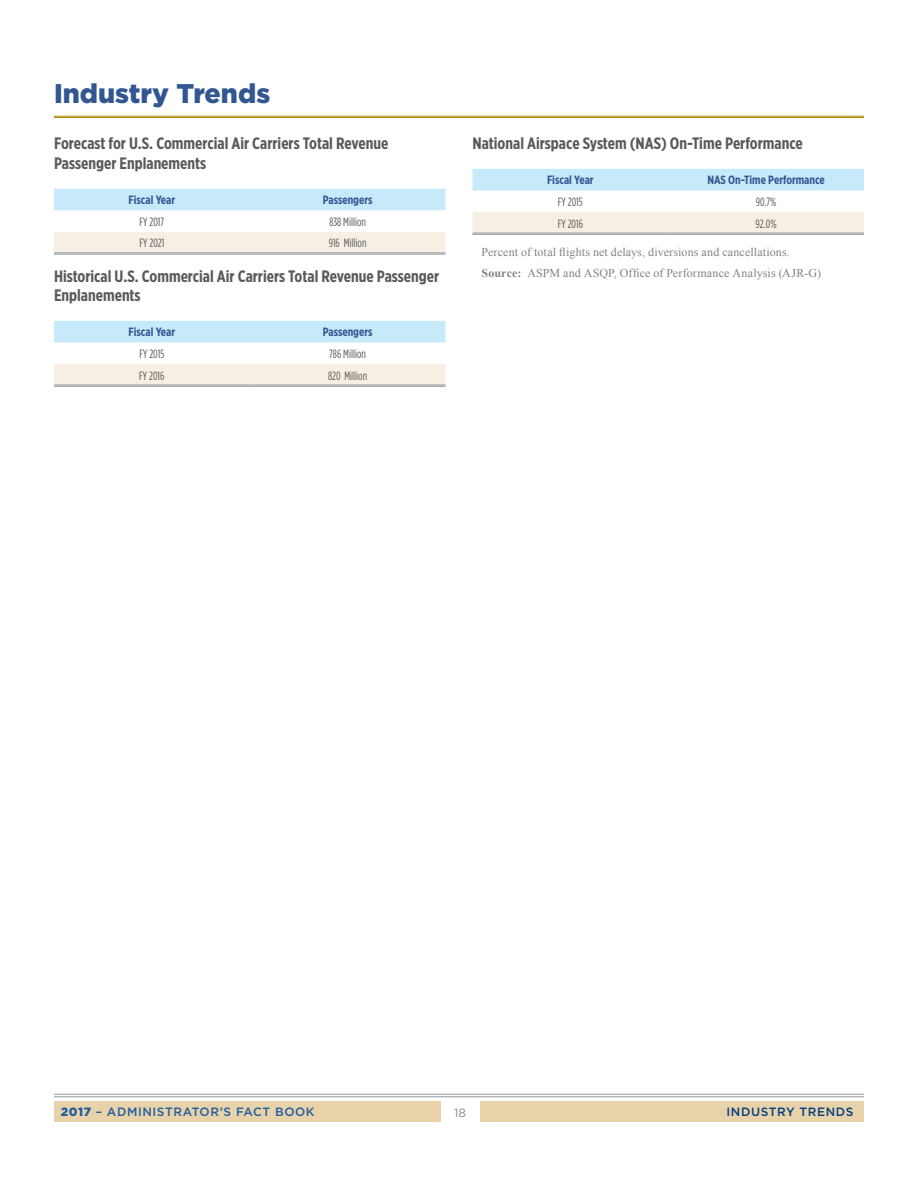
<style>
.page{position:relative;width:918px;height:1188px;background:#fff}
.page>*{position:absolute;margin:0;border:0;box-sizing:border-box;transform-origin:0 0}
.t1{font:900 27px "Gotham";color:#325691}
.t2{font:700 16.5px/19.8px "Gotham X Narrow";color:#58595b}
.Table_-_Notes{font:12px "Times New Roman";letter-spacing:.01em;color:#808285}
.Table_-_Cell_Body{font:12px "Gotham Condensed";color:#58595b}
.Table___Cell_Header{font:700 12px "Gotham X Narrow";color:#325691}
.t3{font:500 12px "Gotham HTF";color:#215e9e}
.t4{font:500 12px "Gotham HTF";letter-spacing:.05em;color:#003e7e}
.t5{font:12px "Gotham";color:#8a8c8e}
.s1{font-weight:700}
.s2{font-weight:900}
</style>
<div class="page">
<div style="left:54px;top:1101px;width:810px;height:21px;background:#e8d2aa"></div>
<div style="left:441px;top:1097px;width:39px;height:29px;background:#fff"></div>
<hr style="left:54px;top:1094px;width:810px;height:1px;background:#939598">
<hr style="left:54px;top:1097px;width:810px;height:1px;background:#939598">
<hr style="left:54px;top:116px;width:810px;height:1px;background:#b38808">
<hr style="left:54px;top:117px;width:810px;height:1px;background:#b38808">
<div style="left:54px;top:189px;width:392px;height:21px;background:#c7eafb"></div>
<div style="left:54px;top:232px;width:392px;height:21px;background:#f7efe3"></div>
<hr style="left:54px;top:253px;width:196px;height:1px;background:#939598">
<hr style="left:54px;top:254px;width:196px;height:1px;background:#939598">
<hr style="left:250px;top:253px;width:196px;height:1px;background:#939598">
<hr style="left:250px;top:254px;width:196px;height:1px;background:#939598">
<div style="left:54px;top:321px;width:392px;height:21px;background:#c7eafb"></div>
<div style="left:54px;top:364px;width:392px;height:21px;background:#f7efe3"></div>
<hr style="left:54px;top:385px;width:196px;height:1px;background:#939598">
<hr style="left:54px;top:386px;width:196px;height:1px;background:#939598">
<hr style="left:250px;top:385px;width:196px;height:1px;background:#939598">
<hr style="left:250px;top:386px;width:196px;height:1px;background:#939598">
<div style="left:472px;top:169px;width:392px;height:21px;background:#c7eafb"></div>
<div style="left:472px;top:212px;width:392px;height:21px;background:#f7efe3"></div>
<hr style="left:472px;top:233px;width:196px;height:1px;background:#939598">
<hr style="left:472px;top:234px;width:196px;height:1px;background:#939598">
<hr style="left:668px;top:233px;width:196px;height:1px;background:#939598">
<hr style="left:668px;top:234px;width:196px;height:1px;background:#939598">
<h1 class="t1" style="left:54px;top:74px;width:218px">Industry Trends</h1>
<h2 class="t2" style="left:54px;top:134px;width:336px">Forecast for U.S. Commercial Air Carriers Total Revenue<br>Passenger Enplanements</h2>
<p class="Table___Cell_Header" style="left:129px;top:193px;width:48px">Fiscal Year</p>
<p class="Table___Cell_Header" style="left:323px;top:193px;width:51px">Passengers</p>
<p class="Table_-_Cell_Body" style="left:140px;top:215px;width:26px">FY 2017</p>
<p class="Table_-_Cell_Body" style="left:329px;top:215px;width:38px">838 Million</p>
<p class="Table_-_Cell_Body" style="left:139px;top:236px;width:26px">FY 2021</p>
<p class="Table_-_Cell_Body" style="left:329px;top:236px;width:39px">916 Million</p>
<h2 class="t2" style="left:54px;top:266px;width:387px">Historical U.S. Commercial Air Carriers Total Revenue Passenger<br>Enplanements</h2>
<p class="Table___Cell_Header" style="left:129px;top:325px;width:48px">Fiscal Year</p>
<p class="Table___Cell_Header" style="left:323px;top:325px;width:51px">Passengers</p>
<p class="Table_-_Cell_Body" style="left:139px;top:347px;width:26px">FY 2015</p>
<p class="Table_-_Cell_Body" style="left:329px;top:347px;width:38px">786 Million</p>
<p class="Table_-_Cell_Body" style="left:139px;top:369px;width:27px">FY 2016</p>
<p class="Table_-_Cell_Body" style="left:328px;top:369px;width:41px">820 Million</p>
<h2 class="t2" style="left:472px;top:134px;width:332px">National Airspace System (NAS) On-Time Performance</h2>
<p class="Table___Cell_Header" style="left:547px;top:173px;width:48px">Fiscal Year</p>
<p class="Table___Cell_Header" style="left:707px;top:173px;width:119px">NAS On-Time Performance</p>
<p class="Table_-_Cell_Body" style="left:558px;top:195px;width:26px">FY 2015</p>
<p class="Table_-_Cell_Body" style="left:756px;top:195px;width:22px">90.7%</p>
<p class="Table_-_Cell_Body" style="left:558px;top:217px;width:27px">FY 2016</p>
<p class="Table_-_Cell_Body" style="left:756px;top:217px;width:23px">92.0%</p>
<p class="Table_-_Notes" style="left:482px;top:244px;width:310px">Percent of total flights net delays, diversions and cancellations.</p>
<p class="Table_-_Notes" style="left:482px;top:265px;width:341px"><span class="s1">Source:</span> ASPM and ASQP, Office of Performance Analysis (AJR-G)</p>
<p class="t3" style="left:61px;top:1105px;width:87px"><span class="s2">2017</span> – AD MINISTRATOR</p>
<p class="t3" style="left:220px;top:1105px;width:34px">’S FACT</p>
<p class="t3" style="left:275px;top:1105px;width:41px">BOOK</p>
<p class="t5" style="left:454px;top:1105px;width:13px">18</p>
<p class="t4" style="left:727px;top:1105px;width:128px">I NDUSTRY TRENDS</p>
</div>
